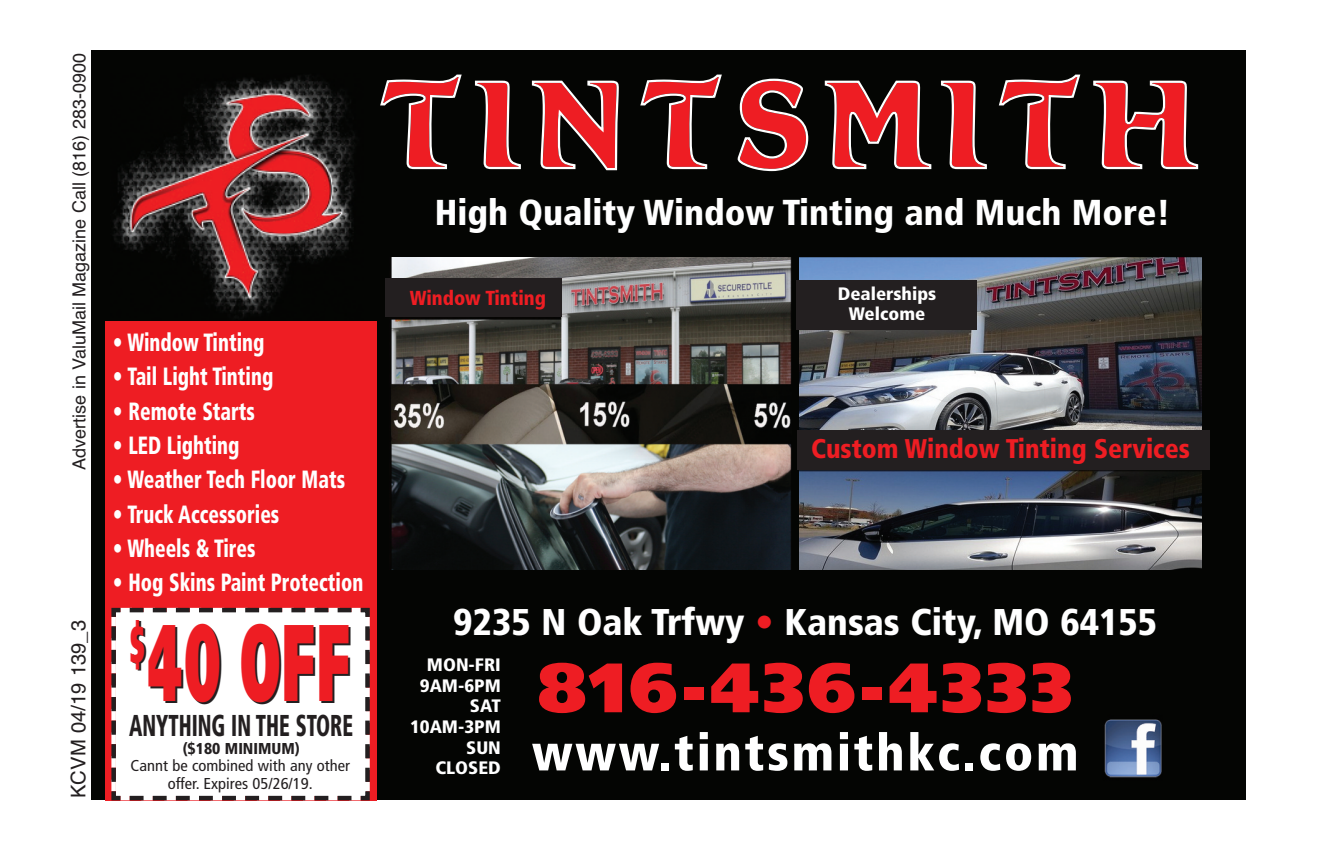
<style>
.page{position:relative;width:1337px;height:851px;background:#fff}
.page>*{position:absolute;margin:0;border:0;box-sizing:border-box;transform-origin:0 0}
.t1{font:900 108.67px "Frutiger";color:#ee1d23;scale:.45 1}
.t2{font:900 69.75px "Frutiger";letter-spacing:.05em;color:#ee1d23}
.t3{font:900 condensed 51.07px "Frutiger";letter-spacing:.05em;color:#fff}
.t4{font:900 condensed 37.12px "Frutiger";color:#fff}
.t5{font:900 condensed 36px "Frutiger";color:#fff}
.t6{font:900 condensed 30.15px "Frutiger";color:#231f20;scale:.68 1}
.t7{font:900 condensed 27px "Frutiger";color:#ee1d23}
.t8{font:900 condensed 24.97px "Frutiger";color:#fff;scale:.79 1}
.t9{font:20.25px "Helvetica";color:#231f20}
.t10{font:900 condensed 20.25px "Frutiger";color:#ee1d23}
.t11{font:900 condensed 18px/20.5px "Frutiger";color:#fff;text-align:center;scale:1.05 1}
.t12{font:18px "Helvetica";color:#231f20}
.t13{font:condensed 15.75px/18px "Frutiger";color:#231f20;text-align:center;scale:1.05 1}
.t14{font:900 condensed 15.75px "Frutiger";color:#231f20}
.s1{color:#ee1d23}
</style>
<div class="page">
<div style="left:91px;top:51px;width:1154px;height:749px;background:#040503"></div>
<img style="left:113px;top:76px;width:242px;height:240px">
<svg style="left:380px;top:75px;width:818px;height:96px"></svg>
<img style="left:389px;top:257px;width:402px;height:312px">
<img style="left:800px;top:257px;width:401px;height:312px">
<div style="left:105px;top:321px;width:271px;height:479px;background:#ee1d23"></div>
<div style="left:797px;top:430px;width:412px;height:39px;background:#231f20"></div>
<div style="left:796px;top:280px;width:180px;height:49px;background:#231f20"></div>
<div style="left:385px;top:278px;width:176px;height:38px;background:#231f20"></div>
<img style="left:1104px;top:719px;width:58px;height:59px">
<svg style="left:109px;top:607px;width:263px;height:194px;background:#f3eeee"></svg>
<p class="t12" style="left:69px;top:470px;width:418px;rotate:-90deg">Advertise in ValuMail Magazine Call (816) 283-0900</p>
<p class="t9" style="left:67px;top:798px;width:179px;rotate:-90deg">KCVM 04/19 139_3</p>
<p class="t8" style="left:113px;top:332px;width:193px">• Window Tinting</p>
<p class="t8" style="left:113px;top:366px;width:204px">• Tail Light Tinting</p>
<p class="t8" style="left:113px;top:401px;width:181px">• Remote Starts</p>
<p class="t8" style="left:113px;top:435px;width:162px">• LED Lighting</p>
<p class="t8" style="left:113px;top:469px;width:295px">• Weather Tech Floor Mats</p>
<p class="t8" style="left:113px;top:504px;width:212px">• Truck Accessories</p>
<p class="t8" style="left:113px;top:538px;width:182px">• Wheels &amp; Tires</p>
<p class="t8" style="left:113px;top:572px;width:318px">• Hog Skins Paint Protection</p>
<h1 class="t1" style="left:130px;top:619px;width:491px"><sup>$</sup>40 OFF</h1>
<p class="t6" style="left:129px;top:713px;width:331px">ANYTHING IN THE STORE</p>
<p class="t14" style="left:183px;top:741px;width:119px">($180 MINIMUM)</p>
<p class="t13" style="left:131px;top:758px;width:210px">Cannt be combined with any other offer. Expires 05/26/19.</p>
<h3 class="t5" style="left:435px;top:197px;width:737px">High Quality Window Tinting and Much More!</h3>
<p class="t10" style="left:410px;top:290px;width:138px">Window Tinting</p>
<p class="t11" style="left:838px;top:285px;width:95px">Dealerships<br>Welcome</p>
<p class="t7" style="left:811px;top:438px;width:380px">Custom Window Tinting Services</p>
<h3 class="t4" style="left:453px;top:607px;width:705px">9235 N Oak Trfwy <span class="s1">•</span> Kansas City, MO 64155</h3>
<h2 class="t2" style="left:538px;top:660px;width:535px">816-436-4333</h2>
<h3 class="t3" style="left:532px;top:732px;width:548px">www.tintsmithkc.com</h3>
<p class="t11" style="left:410px;top:656px;width:88px;text-align:right">MON-FRI<br>9AM-6PM<br>SAT<br>10AM-3PM<br>SUN<br>CLOSED</p>
</div>
